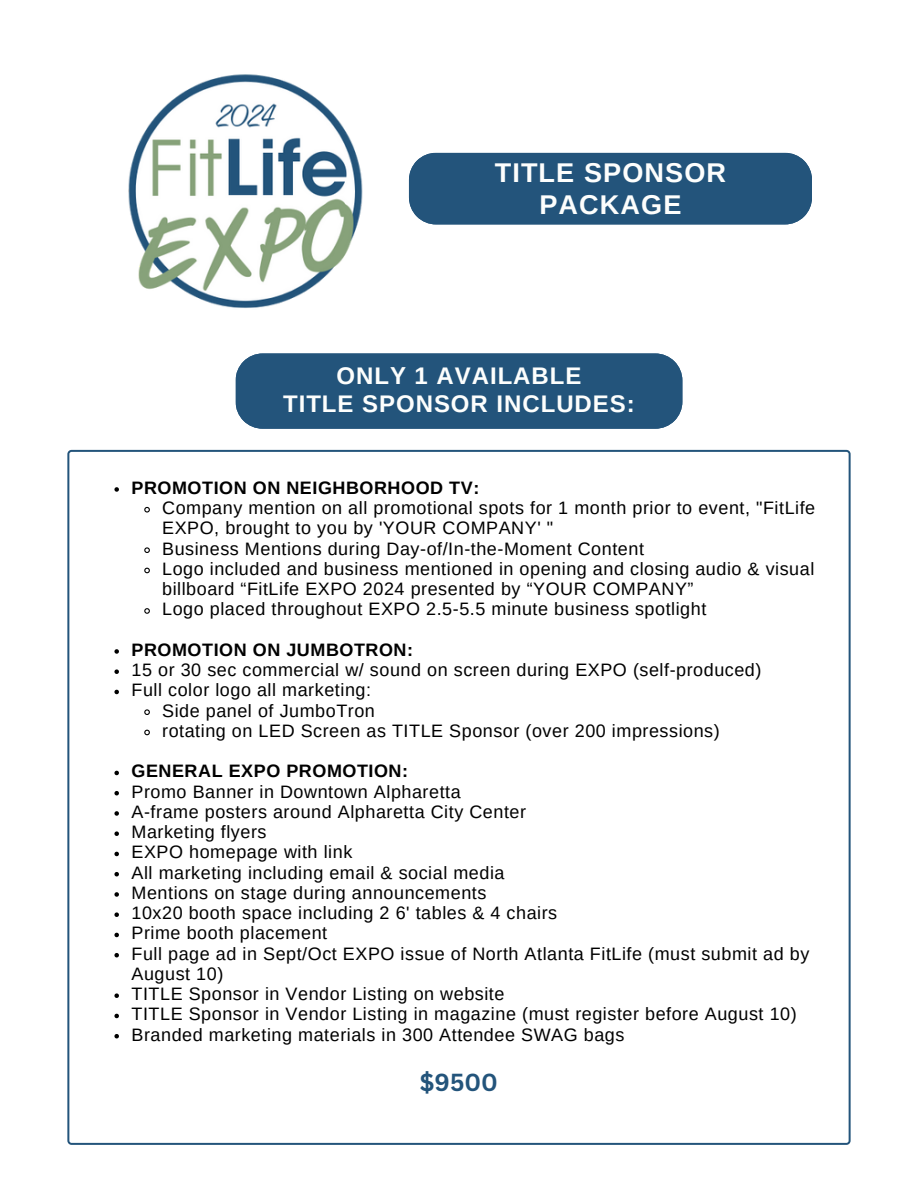
<style>
.page{position:relative;width:918px;height:1188px;background:#fff}
.page>*{position:absolute;margin:0;border:0;box-sizing:border-box;transform-origin:0 0}
.t1{font:700 27.15px/32px "Arimo";letter-spacing:.04em;color:#fdfefd;text-align:center}
.t2{font:700 24px "Arimo";letter-spacing:.04em;color:#fdfefd}
.t3{font:700 24px "Canva Sans";color:#23547b}
.t4{font:18px/20.2px "Arimo";letter-spacing:.03em;color:#000}
.t5{font:700 18px "Arimo";letter-spacing:.03em;color:#000}
</style>
<div class="page">
<div style="left:428px;top:153px;width:384px;height:71px;background:#23547b"></div>
<img style="left:128px;top:74px;width:300px;height:234px">
<div style="left:236px;top:353px;width:446px;height:76px;background:#23547b"></div>
<svg style="left:67px;top:450px;width:784px;height:695px"></svg>
<svg style="left:114px;top:487px;width:5px;height:5px"></svg>
<svg style="left:143px;top:506px;width:8px;height:7px"></svg>
<svg style="left:143px;top:547px;width:8px;height:7px"></svg>
<svg style="left:143px;top:567px;width:8px;height:7px"></svg>
<svg style="left:143px;top:607px;width:8px;height:8px"></svg>
<svg style="left:114px;top:649px;width:5px;height:5px"></svg>
<svg style="left:114px;top:669px;width:5px;height:5px"></svg>
<svg style="left:114px;top:690px;width:5px;height:4px"></svg>
<svg style="left:143px;top:709px;width:8px;height:7px"></svg>
<svg style="left:143px;top:729px;width:8px;height:7px"></svg>
<svg style="left:114px;top:771px;width:5px;height:4px"></svg>
<svg style="left:114px;top:791px;width:5px;height:4px"></svg>
<svg style="left:114px;top:811px;width:5px;height:5px"></svg>
<svg style="left:114px;top:831px;width:5px;height:5px"></svg>
<svg style="left:114px;top:852px;width:5px;height:4px"></svg>
<svg style="left:114px;top:872px;width:5px;height:4px"></svg>
<svg style="left:114px;top:892px;width:5px;height:5px"></svg>
<svg style="left:114px;top:912px;width:5px;height:5px"></svg>
<svg style="left:114px;top:933px;width:5px;height:4px"></svg>
<svg style="left:114px;top:953px;width:5px;height:4px"></svg>
<svg style="left:114px;top:993px;width:5px;height:5px"></svg>
<svg style="left:114px;top:1014px;width:5px;height:4px"></svg>
<svg style="left:114px;top:1034px;width:5px;height:4px"></svg>
<p class="t1" style="left:495px;top:156px;width:233px">TITLE SPONSOR<br>PACKAGE</p>
<h2 class="t2" style="left:336px;top:363px;width:247px">ONLY 1 AVAILABLE</h2>
<p class="t2" style="left:283px;top:391px;width:353px">TITLE SPONSOR INCLUDES:</p>
<p class="t5" style="left:132px;top:478px;width:349px">PROMOTION ON NEIGHBORHOOD TV:</p>
<p class="t4" style="left:162px;top:498px;width:655px">Company mention on all promotional spots for 1 month prior to event, "FitLife<br>EXPO, brought to you by 'YOUR COMPANY' "</p>
<p class="t4" style="left:162px;top:538px;width:483px">Business Mentions during Day-of/In-the-Moment Content</p>
<p class="t4" style="left:162px;top:559px;width:654px">Logo included and business mentioned in opening and closing audio &amp; visual billboard “FitLife EXPO 2024 presented by “YOUR COMPANY”</p>
<p class="t4" style="left:162px;top:599px;width:546px">Logo placed throughout EXPO 2.5-5.5 minute business spotlight</p>
<p class="t5" style="left:132px;top:640px;width:283px">PROMOTION ON JUMBOTRON:</p>
<p class="t4" style="left:132px;top:660px;width:631px">15 or 30 sec commercial w/ sound on screen during EXPO (self-produced)</p>
<p class="t4" style="left:132px;top:680px;width:241px">Full color logo all marketing:</p>
<p class="t4" style="left:162px;top:700px;width:214px">Side panel of JumboTron</p>
<p class="t4" style="left:162px;top:721px;width:559px">rotating on LED Screen as TITLE Sponsor (over 200 impressions)</p>
<p class="t5" style="left:132px;top:761px;width:278px">GENERAL EXPO PROMOTION:</p>
<p class="t4" style="left:132px;top:781px;width:331px">Promo Banner in Downtown Alpharetta</p>
<p class="t4" style="left:132px;top:802px;width:396px">A-frame posters around Alpharetta City Center</p>
<p class="t4" style="left:132px;top:822px;width:137px">Marketing flyers</p>
<p class="t4" style="left:132px;top:842px;width:222px">EXPO homepage with link</p>
<p class="t4" style="left:132px;top:862px;width:375px">All marketing including email &amp; social media</p>
<p class="t4" style="left:132px;top:883px;width:356px">Mentions on stage during announcements</p>
<p class="t4" style="left:132px;top:903px;width:427px">10x20 booth space including 2 6' tables &amp; 4 chairs</p>
<p class="t4" style="left:132px;top:923px;width:197px">Prime booth placement</p>
<p class="t4" style="left:132px;top:943px;width:679px">Full page ad in Sept/Oct EXPO issue of North Atlanta FitLife (must submit ad by<br>August 10)</p>
<p class="t4" style="left:132px;top:984px;width:374px">TITLE Sponsor in Vendor Listing on website</p>
<p class="t4" style="left:132px;top:1004px;width:667px">TITLE Sponsor in Vendor Listing in magazine (must register before August 10)</p>
<p class="t4" style="left:132px;top:1024px;width:494px">Branded marketing materials in 300 Attendee SWAG bags</p>
<h3 class="t3" style="left:420px;top:1065px;width:80px">$9500</h3>
</div>
